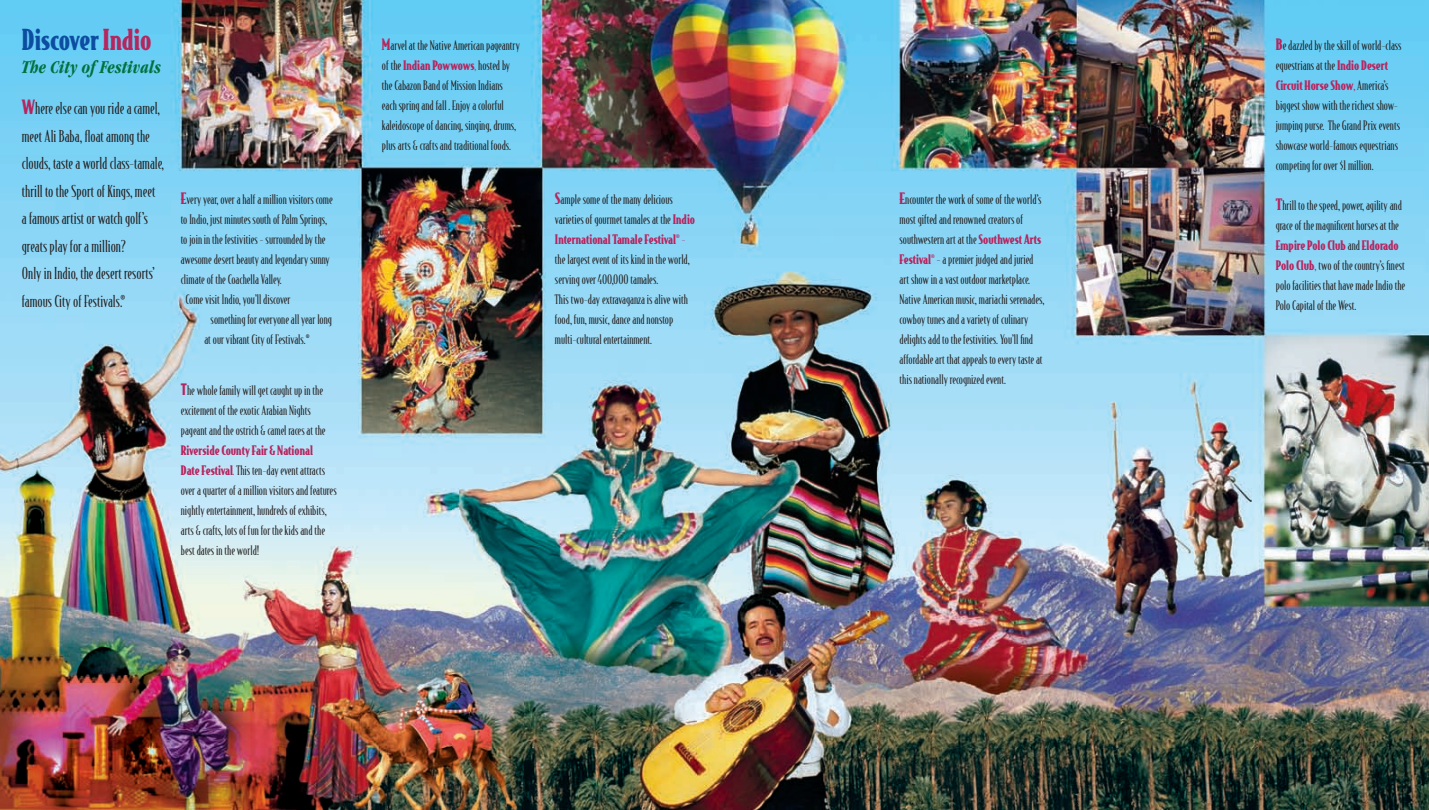
<style>
.page{position:relative;width:1429px;height:810px;background:#fff}
.page>*{position:absolute;margin:0;border:0;box-sizing:border-box;transform-origin:0 0}
.t1{font:900 27.5px "Bodega Serif";color:#0d4da1}
.t2{font:italic 700 condensed 18.75px "Garamond";color:#01713e;scale:.9 1}
.t3{font:300 15.62px/27.5px "Bodega Serif";color:#231f20;scale:1.2 1}
.t4{font:300 12.5px/20px "Bodega Serif";color:#231f20;scale:1.2 1}
.s1{color:#b6255e}
.s2{font-weight:900;font-size:18.75px;color:#b6255e}
.s3{font-weight:900;font-size:15px;color:#b6255e}
.s4{font-family:"Bodega Sans";font-weight:900;font-size:15px;color:#b6255e}
.s5{font-weight:900;color:#b6255e}
</style>
<div class="page">
<img style="left:0;top:0;width:1429px;height:810px">
<h1 class="t1" style="left:22px;top:22px;width:131px">Discover <span class="s1">Indio</span></h1>
<h2 class="t2" style="left:22px;top:56px;width:156px">The City of Festivals</h2>
<p class="t3" style="left:22px;top:95px;width:120px"><span class="s2">W</span>here else can you ride a camel, meet Ali Baba, float among the clouds, taste a world class-tamale, thrill to the Sport of Kings, meet a famous artist or watch golf’s greats play for a million?<br>Only in Indio, the desert resorts’ famous City of Festivals.®</p>
<p class="t4" style="left:181px;top:189px;width:128px"><span class="s3">E</span>very year, over a half a million visitors come</p>
<p class="t4" style="left:181px;top:209px;width:123px">to Indio, just minutes south of Palm Springs,</p>
<p class="t4" style="left:181px;top:229px;width:122px">to join in the festivities - surrounded by the</p>
<p class="t4" style="left:181px;top:249px;width:126px">awesome desert beauty and legendary sunny</p>
<p class="t4" style="left:181px;top:269px;width:85px">climate of the Coachella Valley.</p>
<p class="t4" style="left:186px;top:289px;width:89px">Come visit Indio, you’ll discover</p>
<p class="t4" style="left:211px;top:309px;width:103px">something for everyone all year long</p>
<p class="t4" style="left:204px;top:329px;width:89px">at our vibrant City of Festivals.®</p>
<p class="t4" style="left:181px;top:380px;width:122px"><span class="s4">T</span>he whole family will get caught up in the excitement of the exotic Arabian Nights pageant and the ostrich &amp; camel races at the</p>
<p class="t4" style="left:181px;top:440px;width:131px"><span class="s5">Riverside County Fair &amp; National<br>Date Festival</span><span class="s1">.</span> This ten-day event attracts over a quarter of a million visitors and features nightly entertainment, hundreds of exhibits, arts &amp; crafts, lots of fun for the kids and the best dates in the world!</p>
<p class="t4" style="left:382px;top:35px;width:116px"><span class="s3">M</span>arvel at the Native American pageantry of the <span class="s5">Indian Powwows</span><span class="s1">,</span>hosted by the Cabazon Band of Mission Indians each spring and fall . Enjoy a colorful kaleidoscope of dancing, singing, drums, plus arts &amp; crafts and traditional foods.</p>
<p class="t4" style="left:555px;top:189px;width:118px"><span class="s3">S</span>ample some of the many delicious varieties of gourmet tamales at the <span class="s5">Indio International Tamale Festival®</span><span class="s1">- </span>the largest event of its kind in the world, serving over 400,000 tamales.<br>This two-day extravaganza is alive with food, fun, music, dance and nonstop multi-cultural entertainment.</p>
<p class="t4" style="left:899px;top:189px;width:122px"><span class="s3">E</span>ncounter the work of some of the world’s most gifted and renowned creators of southwestern art at the<span class="s5">Southwest Arts Festival®</span> - a premier judged and juried art show in a vast outdoor marketplace.<br>Native American music, mariachi serenades, cowboy tunes and a variety of culinary delights add to the festivities. You’ll find affordable art that appeals to every taste at this nationally recognized event.</p>
<p class="t4" style="left:1276px;top:35px;width:106px"><span class="s3">B</span>e dazzled by the skill of world-class equestrians at the <span class="s5">Indio Desert Circuit Horse Show</span><span class="s1">,</span>America’s biggest show with the richest show&shy;jumping purse. The Grand Prix events showcase world-famous equestrians competing for over $1 million.</p>
<p class="t4" style="left:1276px;top:195px;width:109px"><span class="s3">T</span>hrill to the speed, power, agility and grace of the magnificent horses at the <span class="s5">Empire Polo Club</span> and <span class="s5">Eldorado Polo Club</span><span class="s1">,</span> two of the country’s finest polo facilities that have made Indio the Polo Capital of the West.</p>
</div>
